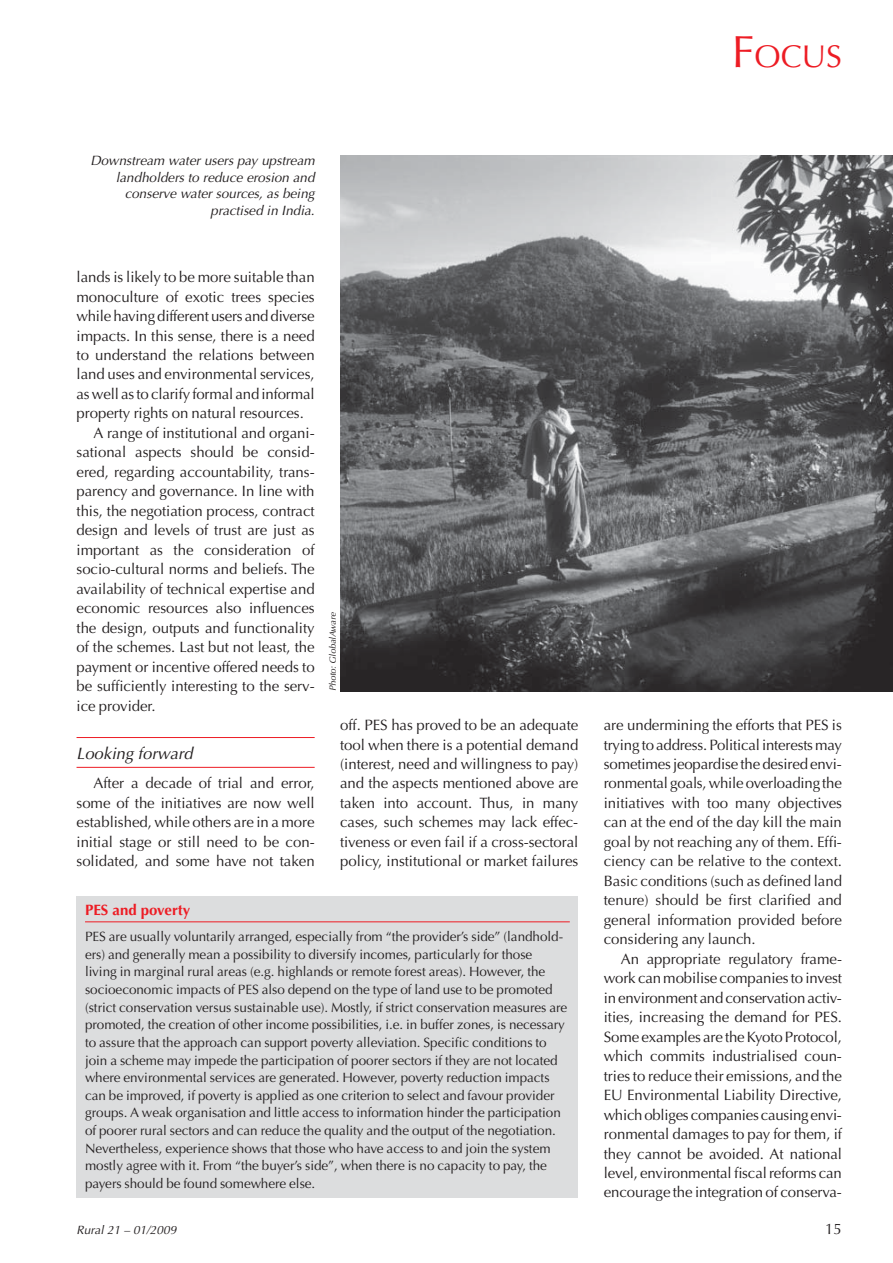
<style>
.page{position:relative;width:893px;height:1263px;background:#fff}
.page>*{position:absolute;margin:0;border:0;box-sizing:border-box;transform-origin:0 0}
.t1{font:31.5px "Optima";color:#ed1c24}
.t2{font:italic 16.5px "Optima";color:#231f20}
.t3{font:15px/19.5px "Optima";letter-spacing:-.005em;color:#231f20;text-align:justify}
.t4{font:700 15px "Optima";color:#ed1c24}
.t5{font:13.5px/17.7px "Optima";letter-spacing:-.005em;color:#231f20}
.t6{font:italic 13.5px/16.5px "Optima";color:#231f20;text-align:right}
.t7{font:italic 12px "Optima";color:#231f20}
.t8{font:italic 9px "Optima";color:#231f20}
.s1{font-size:45px}
</style>
<div class="page">
<hr style="left:77px;top:737px;width:238px;height:1px;background:#ed1c24">
<hr style="left:77px;top:767px;width:238px;height:1px;background:#ed1c24">
<div style="left:77px;top:895px;width:501px;height:302px;background:#dcddde"></div>
<hr style="left:85px;top:921px;width:485px;height:1px;background:#ed1c24">
<img style="left:340px;top:156px;width:553px;height:535px">
<p class="t6" style="left:90px;top:154px;width:226px">Downstream water users pay upstream landholders to reduce erosion and conserve water sources, as being practised in India.</p>
<h1 class="t1" style="left:732px;top:43px;width:112px"><span class="s1">F</span>OCUS</h1>
<p class="t3" style="left:77px;top:269px;width:240px">lands is likely to be more suitable than</p>
<p class="t3" style="left:77px;top:288px;width:240px">mono culture of exotic trees species</p>
<p class="t3" style="left:77px;top:308px;width:240px">while having different users and diverse</p>
<p class="t3" style="left:77px;top:327px;width:240px">impacts. In this sense, there is a need</p>
<p class="t3" style="left:77px;top:347px;width:240px">to understand the relations between</p>
<p class="t3" style="left:77px;top:366px;width:240px">land uses and environmental services,</p>
<p class="t3" style="left:77px;top:386px;width:240px">as well as to clarify formal and informal</p>
<p class="t3" style="left:77px;top:405px;width:229px">property rights on natural resources.</p>
<p class="t3" style="left:94px;top:424px;width:223px">A range of institutional and organi-</p>
<p class="t3" style="left:77px;top:444px;width:240px">sational aspects should be consid-</p>
<p class="t3" style="left:77px;top:463px;width:240px">ered, regarding accountability, trans-</p>
<p class="t3" style="left:77px;top:483px;width:240px">parency and governance. In line with</p>
<p class="t3" style="left:77px;top:502px;width:240px">this, the negotiation process, contract</p>
<p class="t3" style="left:77px;top:522px;width:240px">design and levels of trust are just as</p>
<p class="t3" style="left:77px;top:541px;width:240px">important as the consideration of</p>
<p class="t3" style="left:77px;top:561px;width:240px">socio-cultural norms and beliefs. The</p>
<p class="t3" style="left:77px;top:580px;width:240px">availability of technical expertise and</p>
<p class="t3" style="left:77px;top:600px;width:240px">economic resources also influences</p>
<p class="t3" style="left:77px;top:619px;width:240px">the design, outputs and functionality</p>
<p class="t3" style="left:77px;top:639px;width:240px">of the schemes. Last but not least, the</p>
<p class="t3" style="left:77px;top:658px;width:240px">payment or incentive offered needs to</p>
<p class="t3" style="left:77px;top:678px;width:240px">be sufficiently interesting to the serv-</p>
<p class="t3" style="left:77px;top:697px;width:81px">ice provider.</p>
<p class="t2" style="left:77px;top:747px;width:118px">Looking forward</p>
<p class="t3" style="left:77px;top:775px;width:240px;text-indent:17px">After a decade of trial and error, some of the initiatives are now well established, while others are in a more initial stage or still need to be con&shy;solidated, and some have not taken</p>
<p class="t8" style="left:329px;top:691px;width:80px;rotate:-90deg">Photo: GlobalAware</p>
<p class="t3" style="left:340px;top:717px;width:240px">off. PES has proved to be an adequate tool when there is a potential demand (interest, need and willingness to pay) and the aspects mentioned above are taken into account. Thus, in many cases, such schemes may lack effec&shy;tiveness or even fail if a cross-sectoral policy, institutional or market failures</p>
<p class="t3" style="left:604px;top:717px;width:240px">are undermining the efforts that PES is trying to address. Political interests may sometimes jeopardise the desired envi&shy;ronmental goals, while overloading the initiatives with too many objectives can at the end of the day kill the main goal by not reaching any of them. Effi&shy;ciency can be relative to the context.<br>Basic conditions (such as defined land tenure) should be first clarified and general information provided before considering any launch.</p>
<p class="t3" style="left:604px;top:950px;width:240px;text-indent:17px">An appropriate regulatory frame&shy;work can mobilise companies to invest in environment and conservation activ&shy;ities, increasing the demand for PES.<br>Some examples are the Kyoto Protocol, which commits industrialised coun&shy;tries to reduce their emissions, and the EU Environmental Liability Directive, which obliges companies causing envi&shy;ronmental damages to pay for them, if they cannot be avoided. At national level, environmental fiscal reforms can encourage the integration of conserva-</p>
<p class="t4" style="left:85px;top:904px;width:107px">PES and poverty</p>
<p class="t5" style="left:85px;top:929px;width:484px">PES are usually voluntarily arranged, especially from “the provider’s side” (landhold&shy;ers) and generally mean a possibility to diversify incomes, particularly for those living in marginal rural areas (e.g. highlands or remote forest areas). However, the socioeconomic impacts of PES also depend on the type of land use to be promoted (strict conservation versus sustainable use). Mostly, if strict conservation measures are promoted, the creation of other income possibilities, i.e. in buffer zones, is necessary to assure that the approach can support poverty alleviation. Specific conditions to join a scheme may impede the participation of poorer sectors if they are not located where environmental services are generated. However, poverty reduction impacts can be improved, if poverty is applied as one criterion to select and favour provider groups. A weak organisation and little access to information hinder the participation of poorer rural sectors and can reduce the quality and the output of the negotiation.<br>Nevertheless, experience shows that those who have access to and join the system mostly agree with it. From “the buyer’s side”, when there is no capacity to pay, the payers should be found somewhere else.</p>
<p class="t7" style="left:77px;top:1224px;width:101px">Rural 21 – 01/2009</p>
<p class="t3" style="left:825px;top:1220px;width:18px">15</p>
</div>
